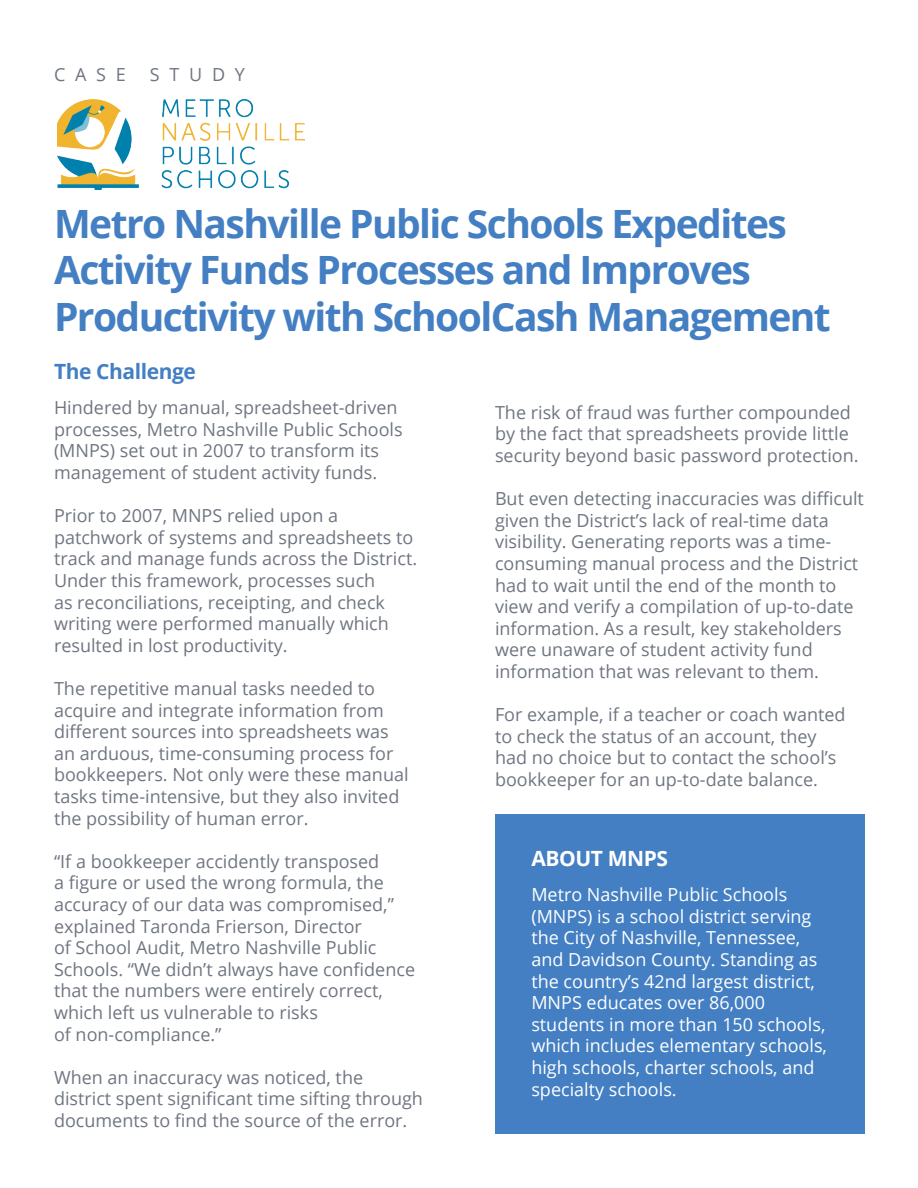
<style>
.page{position:relative;width:918px;height:1188px;background:#fff}
.page>*{position:absolute;margin:0;border:0;box-sizing:border-box;transform-origin:0 0}
.t1{font:700 39px/46.8px "Open Sans";letter-spacing:-.04em;color:#437fc2}
.t2{font:700 21px "Open Sans";letter-spacing:-.02em;color:#437fc2}
.t3{font:700 21px "Open Sans";letter-spacing:-.02em;color:#fff}
.t4{font:18px/21.6px "Open Sans";color:#6f7681}
.t5{font:18px/21.6px "Open Sans";color:#fff}
</style>
<div class="page">
<img style="left:57px;top:99px;width:247px;height:90px">
<div style="left:495px;top:814px;width:369px;height:320px;background:#437fc2"></div>
<p class="t4" style="left:54px;top:65px;width:73px">CASE</p>
<p class="t4" style="left:150px;top:65px;width:97px">STUDY</p>
<h1 class="t1" style="left:54px;top:204px;width:778px">Metro Nashville Public Schools Expedites<br>Activity Funds Processes and Improves<br>Productivity with SchoolCash Management</h1>
<p class="t2" style="left:54px;top:363px;width:143px">The Challenge</p>
<p class="t4" style="left:54px;top:399px;width:350px">Hindered by manual, spreadsheet-driven processes, Metro Nashville Public Schools (MNPS) set out in 2007 to transform its management of student activity funds.</p>
<p class="t4" style="left:54px;top:507px;width:365px">Prior to 2007, MNPS relied upon a patchwork of systems and spreadsheets to track and manage funds across the District.<br>Under this framework, processes such<br>as reconciliations, receipting, and check writing were performed manually which resulted in lost productivity.</p>
<p class="t4" style="left:54px;top:680px;width:356px">The repetitive manual tasks needed to acquire and integrate information from different sources into spreadsheets was an arduous, time-consuming process for bookkeepers. Not only were these manual tasks time-intensive, but they also invited the possibility of human error.</p>
<p class="t4" style="left:54px;top:852px;width:363px">“If a bookkeeper accidently transposed<br>a figure or used the wrong formula, the accuracy of our data was compromised,” explained Taronda Frierson, Director<br>of School Audit, Metro Nashville Public Schools. “We didn’t always have confidence that the numbers were entirely correct, which left us vulnerable to risks<br>of non-compliance.”</p>
<p class="t4" style="left:54px;top:1068px;width:371px">When an inaccuracy was noticed, the district spent significant time sifting through documents to find the source of the error.</p>
<p class="t4" style="left:495px;top:403px;width:365px">The risk of fraud was further compounded by the fact that spreadsheets provide little security beyond basic password protection.</p>
<p class="t4" style="left:495px;top:487px;width:371px">But even detecting inaccuracies was difficult given the District’s lack of real-time data visibility. Generating reports was a time&shy;consuming manual process and the District had to wait until the end of the month to view and verify a compilation of up-to-date information. As a result, key stakeholders were unaware of student activity fund information that was relevant to them.</p>
<p class="t4" style="left:495px;top:706px;width:352px">For example, if a teacher or coach wanted to check the status of an account, they had no choice but to contact the school’s bookkeeper for an up-to-date balance.</p>
<p class="t3" style="left:531px;top:850px;width:138px">ABOUT MNPS</p>
<p class="t5" style="left:531px;top:886px;width:297px">Metro Nashville Public Schools (MNPS) is a school district serving the City of Nashville, Tennessee, and Davidson County. Standing as the country’s 42nd largest district,<br>MNPS educates over 86,000 students in more than 150 schools, which includes elementary schools, high schools, charter schools, and specialty schools.</p>
</div>
